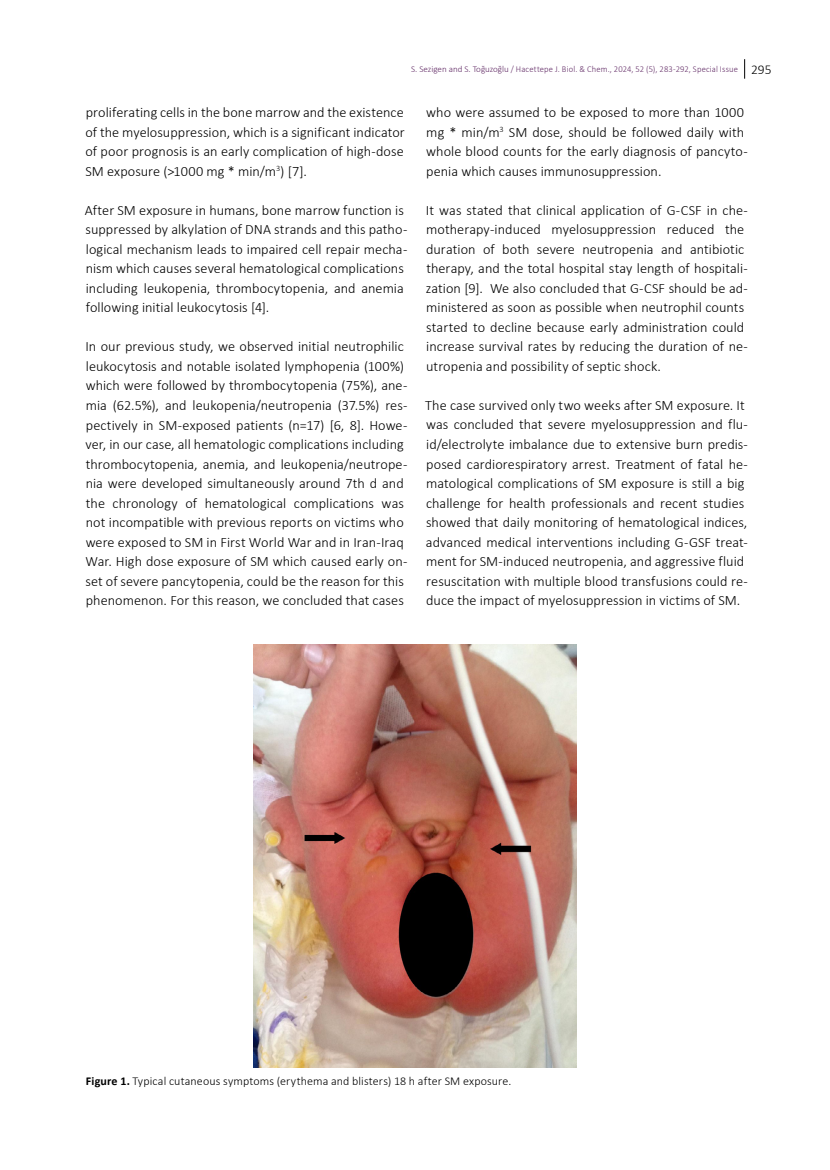
<style>
.page{position:relative;width:830px;height:1170px;background:#fff}
.page>*{position:absolute;margin:0;border:0;box-sizing:border-box;transform-origin:0 0}
.t1{font:300 14.25px/19.5px "Calibri";letter-spacing:.005em;color:#000}
.t2{font:300 12px "Calibri";letter-spacing:.01em;color:#000}
.t3{font:300 9px "Calibri";letter-spacing:.015em;color:#642e68}
.s1{font-size:13.5px;color:#000}
.s2{font-weight:700}
</style>
<div class="page">
<svg style="left:744px;top:59px;width:1px;height:20px"></svg>
<img style="left:254px;top:644px;width:322px;height:423px">
<p class="t3" style="left:411px;top:63px;width:362px">S. Sezigen and S. Toğuzoğlu / Hacettepe J. Biol. &amp; Chem., 2024, 52 (5), 283-292, Special Issue <span class="s1">295</span></p>
<p class="t1" style="left:85px;top:103px;width:321px;text-align:justify">proliferating cells in the bone marrow and the existence of the myelosuppression, which is a significant indicator of poor prognosis is an early complication of high-dose SM exposure (&gt;1000 mg * min/m<sup>3</sup>) [7].</p>
<p class="t1" style="left:85px;top:200px;width:324px">After SM exposure in humans, bone marrow function is suppressed by alkylation of DNA strands and this patho&shy;logical mechanism leads to impaired cell repair mecha&shy;nism which causes several hematological complications including leukopenia, thrombocytopenia, and anemia following initial leukocytosis [4].</p>
<p class="t1" style="left:85px;top:337px;width:323px">In our previous study, we observed initial neutrophilic leukocytosis and notable isolated lymphopenia (100%) which were followed by thrombocytopenia (75%), ane&shy;mia (62.5%), and leukopenia/neutropenia (37.5%) res&shy;pectively in SM-exposed patients (n=17) [6, 8]. Howe&shy;ver, in our case, all hematologic complications including thrombocytopenia, anemia, and leukopenia/neutrope&shy;nia were developed simultaneously around 7th d and the chronology of hematological complications was not incompatible with previous reports on victims who were exposed to SM in First World War and in Iran-Iraq War. High dose exposure of SM which caused early on&shy;set of severe pancytopenia, could be the reason for this phenomenon. For this reason, we concluded that cases</p>
<p class="t1" style="left:426px;top:103px;width:323px">who were assumed to be exposed to more than 1000 mg * min/m<sup>3</sup> SM dose, should be followed daily with whole blood counts for the early diagnosis of pancyto&shy;penia which causes immunosuppression.</p>
<p class="t1" style="left:425px;top:200px;width:323px">It was stated that clinical application of G-CSF in che&shy;motherapy-induced myelosuppression reduced the duration of both severe neutropenia and antibiotic therapy, and the total hospital stay length of hospitali&shy;zation [9]. We also concluded that G-CSF should be ad&shy;ministered as soon as possible when neutrophil counts started to decline because early administration could increase survival rates by reducing the duration of ne&shy;utropenia and possibility of septic shock.</p>
<p class="t1" style="left:425px;top:395px;width:324px">The case survived only two weeks after SM exposure. It was concluded that severe myelosuppression and flu&shy;id/electrolyte imbalance due to extensive burn predis&shy;posed cardiorespiratory arrest. Treatment of fatal he&shy;matological complications of SM exposure is still a big challenge for health professionals and recent studies showed that daily monitoring of hematological indices, advanced medical interventions including G-GSF treat&shy;ment for SM-induced neutropenia, and aggressive fluid resuscitation with multiple blood transfusions could re&shy;duce the impact of myelosuppression in victims of SM.</p>
<p class="t2" style="left:86px;top:1073px;width:426px"><span class="s2">Figure 1.</span> Typical cutaneous symptoms (erythema and blisters) 18 h after SM exposure.</p>
</div>
